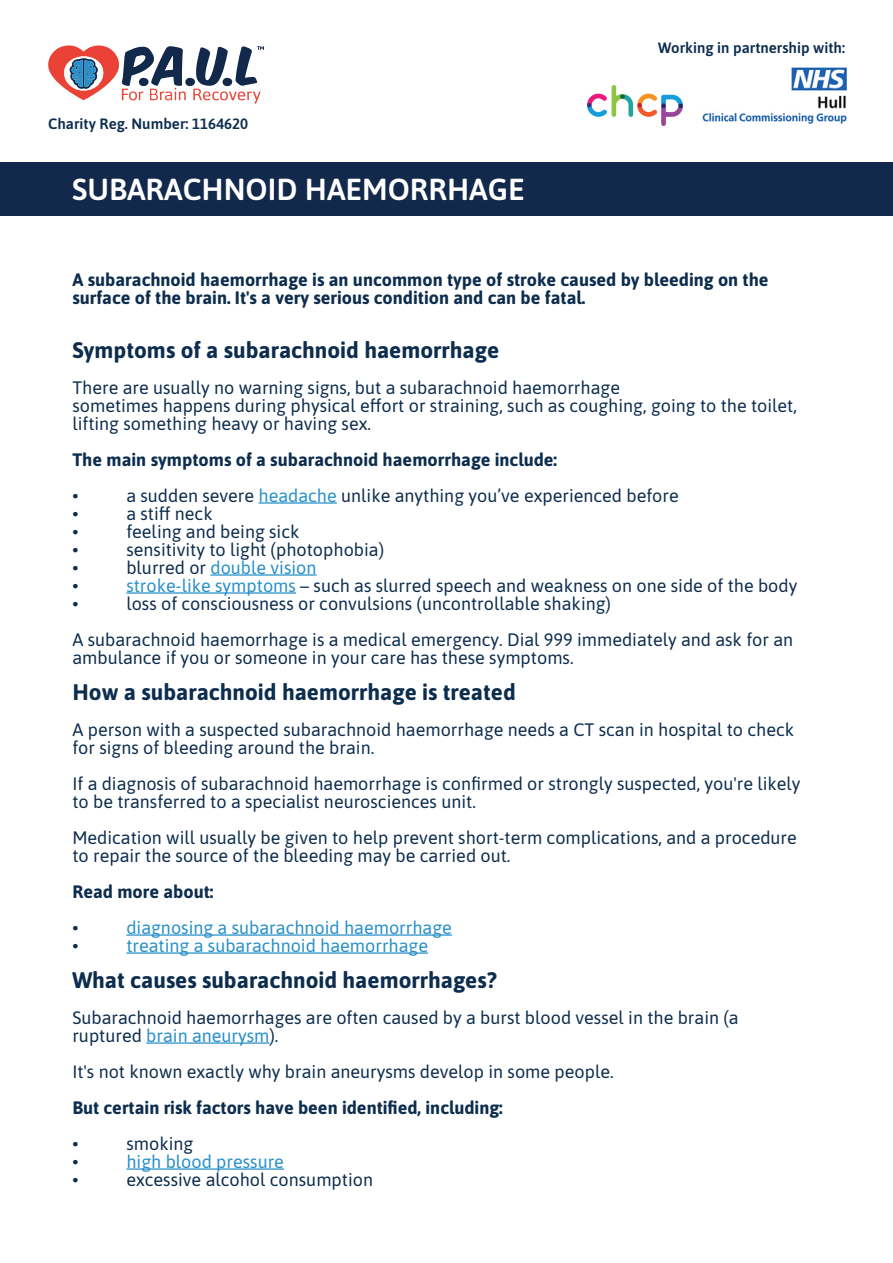
<style>
.page{position:relative;width:893px;height:1263px;background:#fff}
.page>*{position:absolute;margin:0;border:0;box-sizing:border-box;transform-origin:0 0}
.t1{font:600 30.3px "Asap";color:#fff}
.t2{font:700 22.5px "Asap";color:#0d2d4e}
.t3{font:18px/18px "Asap";color:#0d2d4e}
.t4{font:700 18px/18px "Asap";color:#0d2d4e}
.t5{font:18px "Asap";color:#2790ca}
.t6{font:600 15px "Asap";color:#0d2d4e}
.s1{color:#2790ca}
.s2{color:#0d2d4e}
</style>
<div class="page">
<hr style="left:259px;top:502px;width:78px;height:2px;background:#2790ca">
<hr style="left:211px;top:574px;width:106px;height:2px;background:#2790ca">
<hr style="left:126px;top:592px;width:170px;height:2px;background:#2790ca">
<hr style="left:126px;top:934px;width:326px;height:2px;background:#2790ca">
<hr style="left:126px;top:952px;width:302px;height:2px;background:#2790ca">
<hr style="left:146px;top:1042px;width:124px;height:2px;background:#2790ca">
<hr style="left:126px;top:1168px;width:158px;height:2px;background:#2790ca">
<div style="left:0;top:163px;width:893px;height:53px;background:#12294c"></div>
<svg style="left:48px;top:45px;width:216px;height:59px"></svg>
<img style="left:587px;top:86px;width:96px;height:40px">
<img style="left:702px;top:67px;width:145px;height:56px">
<p class="t6" style="left:48px;top:113px;width:202px">Charity Reg. Number: 1164620</p>
<h1 class="t1" style="left:72px;top:168px;width:454px">SUBARACHNOID HAEMORRHAGE</h1>
<p class="t6" style="left:658px;top:37px;width:188px">Working in partnership with:</p>
<p class="t4" style="left:72px;top:270px;width:698px">A subarachnoid haemorrhage is an uncommon type of stroke caused by bleeding on the surface of the brain. It's a very serious condition and can be fatal.</p>
<p class="t2" style="left:72px;top:334px;width:428px">Symptoms of a subarachnoid haemorrhage</p>
<p class="t3" style="left:72px;top:378px;width:726px">There are usually no warning signs, but a subarachnoid haemorrhage<br>sometimes happens during physical effort or straining, such as coughing, going to the toilet, lifting something heavy or having sex.</p>
<p class="t4" style="left:72px;top:450px;width:486px">The main symptoms of a subarachnoid haemorrhage include:</p>
<p class="t3" style="left:72px;top:486px;width:8px">•</p>
<p class="t3" style="left:126px;top:486px;width:554px">a sudden severe <span class="s1">headache</span> unlike anything you’ve experienced before</p>
<p class="t3" style="left:72px;top:504px;width:8px">•</p>
<p class="t3" style="left:126px;top:504px;width:88px">a stiff neck</p>
<p class="t3" style="left:72px;top:522px;width:8px">•</p>
<p class="t3" style="left:126px;top:522px;width:175px">feeling and being sick</p>
<p class="t3" style="left:72px;top:540px;width:8px">•</p>
<p class="t3" style="left:126px;top:540px;width:259px">sensitivity to light (photophobia)</p>
<p class="t3" style="left:72px;top:558px;width:8px">•</p>
<p class="t5" style="left:126px;top:555px;width:192px"><span class="s2">blurred or</span> double vision</p>
<p class="t3" style="left:72px;top:576px;width:8px">•</p>
<p class="t3" style="left:126px;top:576px;width:672px"><span class="s1">stroke-like symptoms</span> – such as slurred speech and weakness on one side of the body</p>
<p class="t3" style="left:72px;top:594px;width:8px">•</p>
<p class="t3" style="left:72px;top:585px;width:722px;line-height:36px;text-indent:54px">loss of consciousness or convulsions (uncontrollable shaking)<br>A subarachnoid haemorrhage is a medical emergency. Dial 999 immediately and ask for an</p>
<p class="t3" style="left:72px;top:648px;width:503px">ambulance if you or someone in your care has these symptoms.</p>
<p class="t2" style="left:72px;top:676px;width:445px">How a subarachnoid haemorrhage is treated</p>
<p class="t3" style="left:72px;top:720px;width:723px">A person with a suspected subarachnoid haemorrhage needs a CT scan in hospital to check for signs of bleeding around the brain.</p>
<p class="t3" style="left:72px;top:774px;width:730px">If a diagnosis of subarachnoid haemorrhage is confirmed or strongly suspected, you're likely to be transferred to a specialist neurosciences unit.</p>
<p class="t3" style="left:72px;top:828px;width:726px">Medication will usually be given to help prevent short-term complications, and a procedure to repair the source of the bleeding may be carried out.</p>
<p class="t4" style="left:72px;top:882px;width:143px">Read more about:</p>
<p class="t3" style="left:72px;top:918px;width:8px">•</p>
<p class="t5" style="left:126px;top:915px;width:327px">diagnosing a subarachnoid haemorrhage</p>
<p class="t3" style="left:72px;top:936px;width:8px">•</p>
<p class="t5" style="left:126px;top:933px;width:303px">treating a subarachnoid haemorrhage</p>
<p class="t2" style="left:72px;top:964px;width:426px">What causes subarachnoid haemorrhages?</p>
<p class="t3" style="left:72px;top:1008px;width:668px">Subarachnoid haemorrhages are often caused by a burst blood vessel in the brain (a ruptured <span class="s1">brain aneurysm</span>).</p>
<p class="t3" style="left:72px;top:1062px;width:543px">It's not known exactly why brain aneurysms develop in some people.</p>
<p class="t4" style="left:72px;top:1098px;width:432px">But certain risk factors have been identified, including:</p>
<p class="t3" style="left:72px;top:1134px;width:8px">•</p>
<p class="t3" style="left:126px;top:1134px;width:68px">smoking</p>
<p class="t3" style="left:72px;top:1152px;width:8px">•</p>
<p class="t5" style="left:126px;top:1149px;width:159px">high blood pressure</p>
<p class="t3" style="left:72px;top:1170px;width:8px">•</p>
<p class="t3" style="left:126px;top:1170px;width:248px">excessive alcohol consumption</p>
</div>
